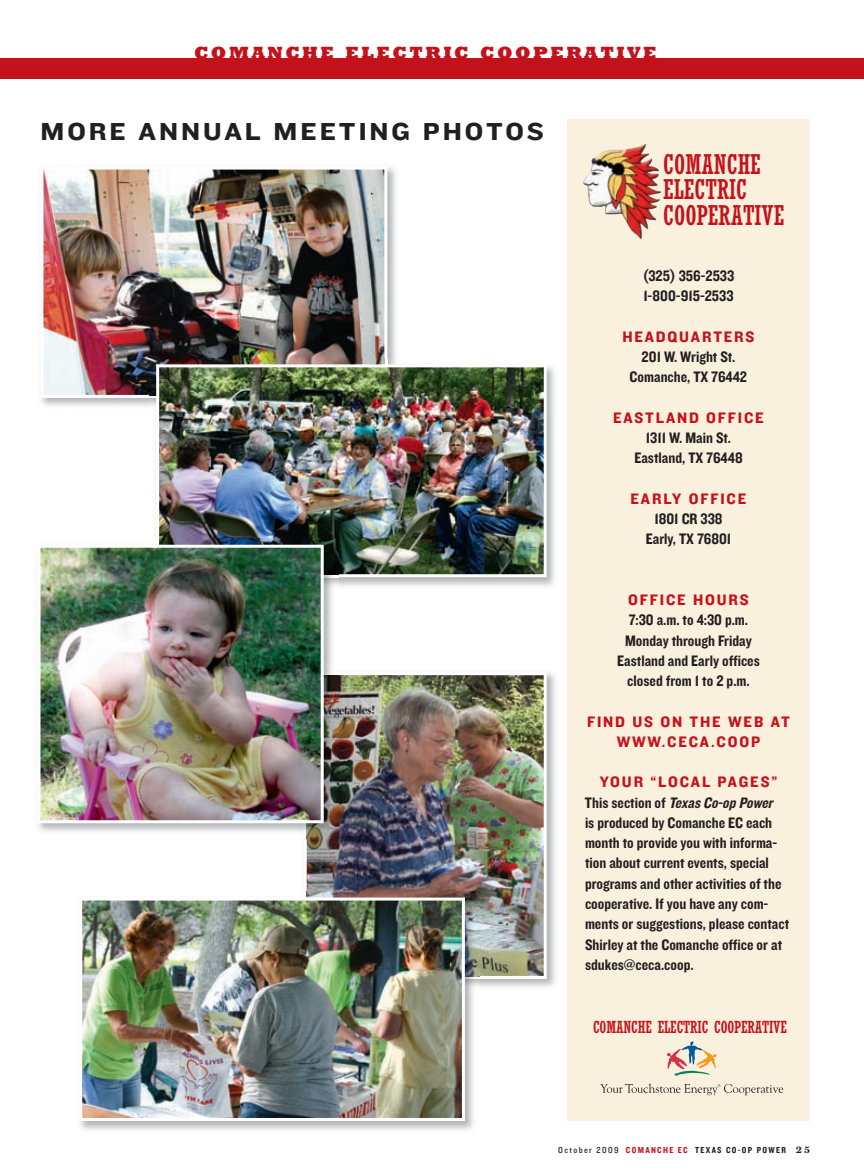
<style>
.page{position:relative;width:864px;height:1175px;background:#fff}
.page>*{position:absolute;margin:0;border:0;box-sizing:border-box;transform-origin:0 0}
.t1{font:condensed 27px/25.5px "Rockwell Std";color:#c4121a}
.t2{font:25.5px "Knockout HTF52 Cruiserweight";letter-spacing:.115em;color:#231f20}
.t3{font:800 18px "Rockwell Std";letter-spacing:.14em;color:#c4121a}
.t4{font:condensed 16.5px "Rockwell Std";letter-spacing:-.005em;color:#c4121a}
.t5{font:15.75px/20.2px "Knockout HTF50 Welterweight";color:#231f20;text-align:center}
.t6{font:15.75px/20.2px "Knockout HTF51 Middleweight";letter-spacing:.115em;color:#c4121a;text-align:center}
.t7{font:9px "Knockout HTF50 Welterweight";letter-spacing:.15em;color:#231f20}
.s1{font-style:italic}
.s2{font-family:"Knockout HTF30 Junior Welterwt"}
.s3{color:#c4121a}
.s4{font-family:"Miller Text";font-weight:700;font-size:10.5px}
</style>
<div class="page">
<img style="left:41px;top:167px;width:355px;height:239px">
<img style="left:41px;top:167px;width:346px;height:231px">
<img style="left:480px;top:672px;width:76px;height:315px">
<img style="left:306px;top:672px;width:241px;height:307px">
<img style="left:150px;top:358px;width:405px;height:228px">
<img style="left:156px;top:364px;width:391px;height:213px">
<img style="left:38px;top:592px;width:294px;height:240px">
<img style="left:298px;top:666px;width:41px;height:172px">
<img style="left:150px;top:538px;width:189px;height:54px">
<img style="left:38px;top:544px;width:286px;height:279px">
<img style="left:80px;top:891px;width:400px;height:239px">
<img style="left:80px;top:897px;width:385px;height:223px">
<div style="left:0;top:58px;width:864px;height:21px;background:#c4121a"></div>
<div style="left:567px;top:119px;width:243px;height:1001px;background:#faf0de"></div>
<img style="left:583px;top:143px;width:78px;height:96px">
<svg style="left:667px;top:1041px;width:49px;height:34px"></svg>
<svg style="left:600px;top:1083px;width:183px;height:12px"></svg>
<p class="t3" style="left:194px;top:42px;width:464px">COMANCHE ELECTRIC COOPERATIVE</p>
<h2 class="t2" style="left:40px;top:123px;width:505px">MORE ANNUAL MEETING PHOTOS</h2>
<h1 class="t1" style="left:663px;top:152px;width:123px">COMANCHE<br>ELECTRIC<br>COOPERATIVE</h1>
<p class="t5" style="left:643px;top:267px;width:93px;text-align:left">(325) 356-2533<br>1-800-915-2533</p>
<p class="t6" style="left:622px;top:328px;width:134px">HEADQUARTERS</p>
<p class="t5" style="left:630px;top:348px;width:119px">201 W. Wright St.<br>Comanche, TX 76442</p>
<p class="t6" style="left:613px;top:409px;width:152px">EASTLAND OFFICE</p>
<p class="t5" style="left:634px;top:429px;width:110px">1311 W. Main St.<br>Eastland, TX 76448</p>
<p class="t6" style="left:631px;top:490px;width:117px">EARLY OFFICE</p>
<p class="t5" style="left:646px;top:510px;width:87px">1801 CR 338<br>Early, TX 76801</p>
<p class="t6" style="left:628px;top:591px;width:122px">OFFICE HOURS</p>
<p class="t5" style="left:617px;top:611px;width:144px">7:30 a.m. to 4:30 p.m.<br>Monday through Friday<br>Eastland and Early offices closed from 1 to 2 p.m.</p>
<p class="t6" style="left:587px;top:712px;width:204px">FIND US ON THE WEB AT<br>WWW.CECA.COOP</p>
<p class="t6" style="left:600px;top:773px;width:179px">YOUR “LOCAL PAGES”</p>
<p class="t5" style="left:585px;top:793px;width:206px;text-align:left">T h i s s e c t i o n o f <span class="s1">Texas Co-op Power<br></span>is produced by Comanche EC each month to provide you with informa&shy;tion about current events, special programs and other activities of the cooperative. If you have any com&shy;ments or suggestions, please contact<br>Shirley at the Comanche office or at sdukes@ceca.coop.</p>
<p class="t4" style="left:593px;top:1017px;width:196px">COMANCHE ELECTRIC COOPERATIVE</p>
<p class="t7" style="left:558px;top:1146px;width:253px"><span class="s2">October 2009</span> <span class="s3">COMANCHE EC</span> TEXAS CO-OP POWER <span class="s4">25</span></p>
</div>
